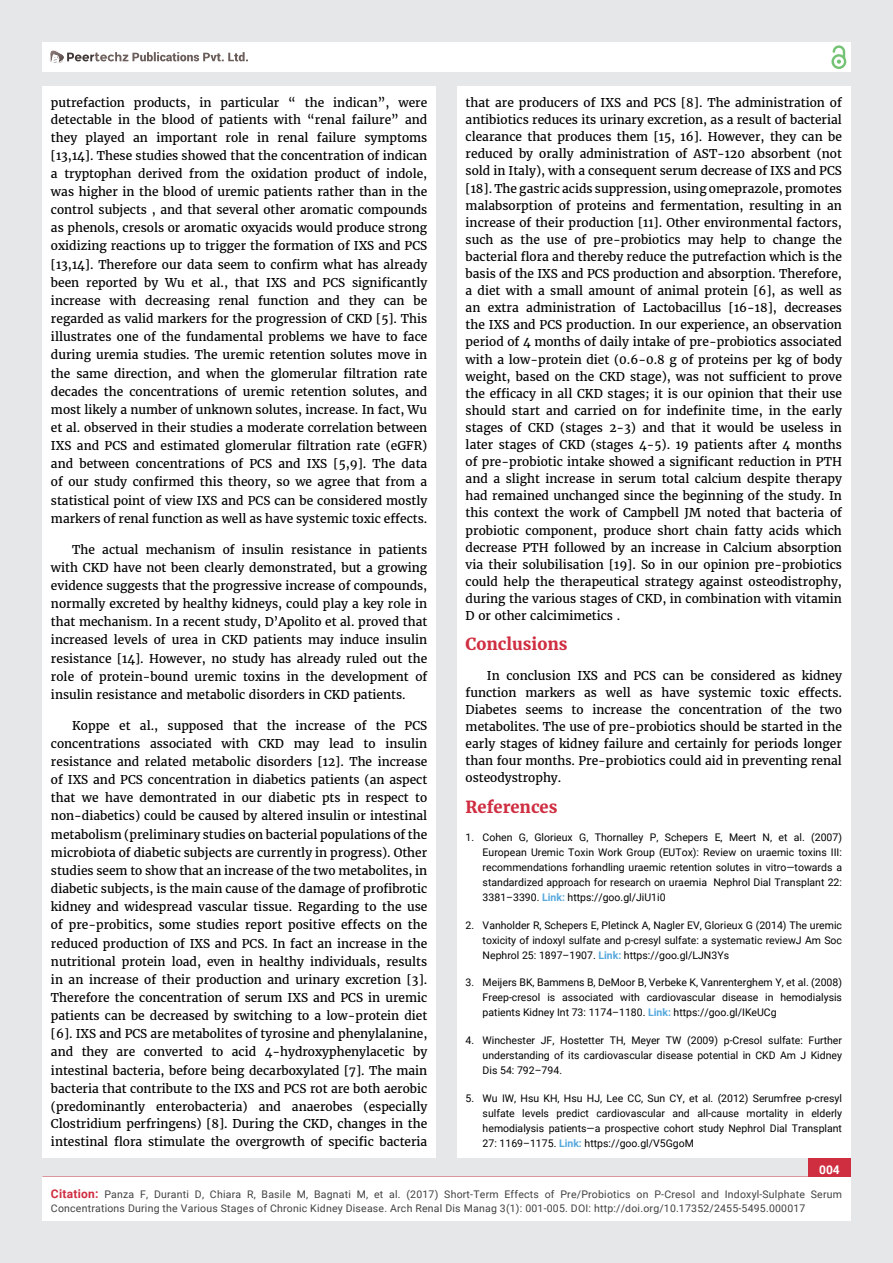
<style>
.page{position:relative;width:893px;height:1263px;background:#e6e7e8}
.page>*{position:absolute;margin:0;border:0;box-sizing:border-box;transform-origin:0 0}
.t1{font:700 16.5px "Merriweather";color:#cf2e41}
.t2{font:12px/18.1px "Merriweather";color:#000;text-align:justify}
.t3{font:700 12px "Roboto";color:#fff}
.t4{font:10.5px/15px "Roboto";color:#000;text-align:justify}
.t5{font:10.5px/13.5px "Roboto";letter-spacing:.02em;color:#414042}
.s1{font-weight:700;color:#56a8dd}
.s2{font-weight:700;font-size:12px;color:#cf2e41}
</style>
<div class="page">
<div style="left:42px;top:43px;width:808px;height:29px;background:#fff"></div>
<div style="left:831px;top:54px;width:15px;height:15px;border:2px solid #74c273;border-radius:50%"></div>
<svg style="left:831px;top:45px;width:15px;height:19px"></svg>
<div style="left:808px;top:1158px;width:42px;height:37px;background:#cf2e41"></div>
<svg style="left:49px;top:50px;width:199px;height:14px"></svg>
<div style="left:42px;top:1177px;width:808px;height:43px;background:#fff"></div>
<div style="left:42px;top:87px;width:394px;height:1071px;background:#fff"></div>
<div style="left:457px;top:87px;width:393px;height:1071px;background:#fff"></div>
<p class="t2" style="left:51px;top:95px;width:378px;line-height:16.5px">putrefaction products, in particular “ the indican”, were detectable in the blood of patients with “renal failure” and</p>
<p class="t2" style="left:51px;top:128px;width:378px">they played an important role in renal failure symptoms [13,14]. These studies showed that the concentration of indican a tryptophan derived from the oxidation product of indole, was higher in the blood of uremic patients rather than in the control subjects , and that several other aromatic compounds as phenols, cresols or aromatic oxyacids would produce strong oxidizing reactions up to trigger the formation of IXS and PCS [13,14]. Therefore our data seem to confirm what has already been reported by Wu et al., that IXS and PCS significantly increase with decreasing renal function and they can be regarded as valid markers for the progression of CKD [5]. This illustrates one of the fundamental problems we have to face during uremia studies. The uremic retention solutes move in the same direction, and when the glomerular filtration rate decades the concentrations of uremic retention solutes, and most likely a number of unknown solutes, increase. In fact, Wu et al. observed in their studies a moderate correlation between IXS and PCS and estimated glomerular filtration rate (eGFR) and between concentrations of PCS and IXS [5,9]. The data of our study confirmed this theory, so we agree that from a statistical point of view IXS and PCS can be considered mostly markers of renal function as well as have systemic toxic effects.</p>
<p class="t2" style="left:51px;top:540px;width:378px;text-indent:21px">The actual mechanism of insulin resistance in patients with CKD have not been clearly demonstrated, but a growing evidence suggests that the progressive increase of compounds, normally excreted by healthy kidneys, could play a key role in that mechanism. In a recent study, D’Apolito et al. proved that increased levels of urea in CKD patients may induce insulin resistance [14]. However, no study has already ruled out the role of protein-bound uremic toxins in the development of insulin resistance and metabolic disorders in CKD patients.</p>
<p class="t2" style="left:51px;top:716px;width:378px;text-indent:21px">Koppe et al., supposed that the increase of the PCS concentrations associated with CKD may lead to insulin resistance and related metabolic disorders [12]. The increase of IXS and PCS concentration in diabetics patients (an aspect that we have demontrated in our diabetic pts in respect to non-diabetics) could be caused by altered insulin or intestinal metabolism (preliminary studies on bacterial populations of the microbiota of diabetic subjects are currently in progress). Other studies seem to show that an increase of the two metabolites, in diabetic subjects, is the main cause of the damage of profibrotic kidney and widespread vascular tissue. Regarding to the use of pre-probitics, some studies report positive effects on the reduced production of IXS and PCS. In fact an increase in the nutritional protein load, even in healthy individuals, results in an increase of their production and urinary excretion [3].<br>Therefore the concentration of serum IXS and PCS in uremic patients can be decreased by switching to a low-protein diet [6]. IXS and PCS are metabolites of tyrosine and phenylalanine, and they are converted to acid 4-hydroxyphenylacetic by intestinal bacteria, before being decarboxylated [7]. The main bacteria that contribute to the IXS and PCS rot are both aerobic (predominantly enterobacteria) and anaerobes (especially Clostridium perfringens) [8]. During the CKD, changes in the intestinal flora stimulate the overgrowth of specific bacteria</p>
<p class="t2" style="left:466px;top:94px;width:378px;line-height:17.1px">that are producers of IXS and PCS [8]. The administration of antibiotics reduces its urinary excretion, as a result of bacterial clearance that produces them [15, 16]. However, they can be reduced by orally administration of AST-120 absorbent (not sold in Italy), with a consequent serum decrease of IXS and PCS [18]. The gastric acids suppression, using omeprazole, promotes malabsorption of proteins and fermentation, resulting in an increase of their production [11]. Other environmental factors, such as the use of pre-probiotics may help to change the bacterial flora and thereby reduce the putrefaction which is the basis of the IXS and PCS production and absorption. Therefore, a diet with a small amount of animal protein [6], as well as an extra administration of Lactobacillus [16-18], decreases the IXS and PCS production. In our experience, an observation period of 4 months of daily intake of pre-probiotics associated with a low-protein diet (0.6-0.8 g of proteins per kg of body weight, based on the CKD stage), was not sufficient to prove the efficacy in all CKD stages; it is our opinion that their use should start and carried on for indefinite time, in the early stages of CKD (stages 2-3) and that it would be useless in later stages of CKD (stages 4-5). 19 patients after 4 months of pre-probiotic intake showed a significant reduction in PTH and a slight increase in serum total calcium despite therapy had remained unchanged since the beginning of the study. In this context the work of Campbell JM noted that bacteria of probiotic component, produce short chain fatty acids which decrease PTH followed by an increase in Calcium absorption via their solubilisation [19]. So in our opinion pre-probiotics could help the therapeutical strategy against osteodistrophy, during the various stages of CKD, in combination with vitamin D or other calcimimetics .</p>
<h1 class="t1" style="left:466px;top:634px;width:103px">Conclusions</h1>
<p class="t2" style="left:466px;top:667px;width:378px;line-height:17.1px;text-indent:21px">In conclusion IXS and PCS can be considered as kidney function markers as well as have systemic toxic effects.<br>Diabetes seems to increase the concentration of the two metabolites. The use of pre-probiotics should be started in the early stages of kidney failure and certainly for periods longer than four months. Pre-probiotics could aid in preventing renal osteodystrophy.</p>
<h1 class="t1" style="left:466px;top:797px;width:93px">References</h1>
<p class="t4" style="left:483px;top:830px;width:361px;text-indent:-17px">1. Cohen G, Glorieux G, Thornalley P, Schepers E, Meert N, et al. (2007)<br>European Uremic Toxin Work Group (EUTox): Review on uraemic toxins III: recommendations forhandling uraemic retention solutes in vitro—towards a standardized approach for research on uraemia Nephrol Dial Transplant 22:<br>3381–3390. <span class="s1">Link:</span> https://goo.gl/JiU1i0</p>
<p class="t4" style="left:483px;top:918px;width:361px;text-indent:-17px">2. Vanholder R, Schepers E, Pletinck A, Nagler EV, Glorieux G (2014) The uremic toxicity of indoxyl sulfate and p-cresyl sulfate: a systematic reviewJ Am Soc Nephrol 25: 1897–1907. <span class="s1">Link:</span> https://goo.gl/LJN3Ys</p>
<p class="t4" style="left:483px;top:975px;width:361px;text-indent:-17px">3. Meijers BK, Bammens B, DeMoor B, Verbeke K, Vanrenterghem Y, et al. (2008)<br>Freep-cresol is associated with cardiovascular disease in hemodialysis patients Kidney Int 73: 1174–1180. <span class="s1">Link:</span> https://goo.gl/IKeUCg</p>
<p class="t4" style="left:483px;top:1033px;width:361px;text-indent:-17px">4. Winchester JF, Hostetter TH, Meyer TW (2009) p-Cresol sulfate: Further understanding of its cardiovascular disease potential in CKD Am J Kidney Dis 54: 792–794.</p>
<p class="t4" style="left:483px;top:1091px;width:361px;text-indent:-17px">5. Wu IW, Hsu KH, Hsu HJ, Lee CC, Sun CY, et al. (2012) Serumfree p-cresyl sulfate levels predict cardiovascular and all-cause mortality in elderly hemodialysis patients—a prospective cohort study Nephrol Dial Transplant 27: 1169–1175. <span class="s1">Link:</span> https://goo.gl/V5GgoM</p>
<p class="t3" style="left:819px;top:1163px;width:22px">004</p>
<p class="t5" style="left:51px;top:1188px;width:792px"><span class="s2">Citation:</span> Panza F, Duranti D, Chiara R, Basile M, Bagnati M, et al. (2017) Short-Term Effects of Pre/Probiotics on P-Cresol and Indoxyl-Sulphate Serum<br>Concentrations During the Various Stages of Chronic Kidney Disease. Arch Renal Dis Manag 3(1): 001-005. DOI: http://doi.org/10.17352/2455-5495.000017</p>
</div>
